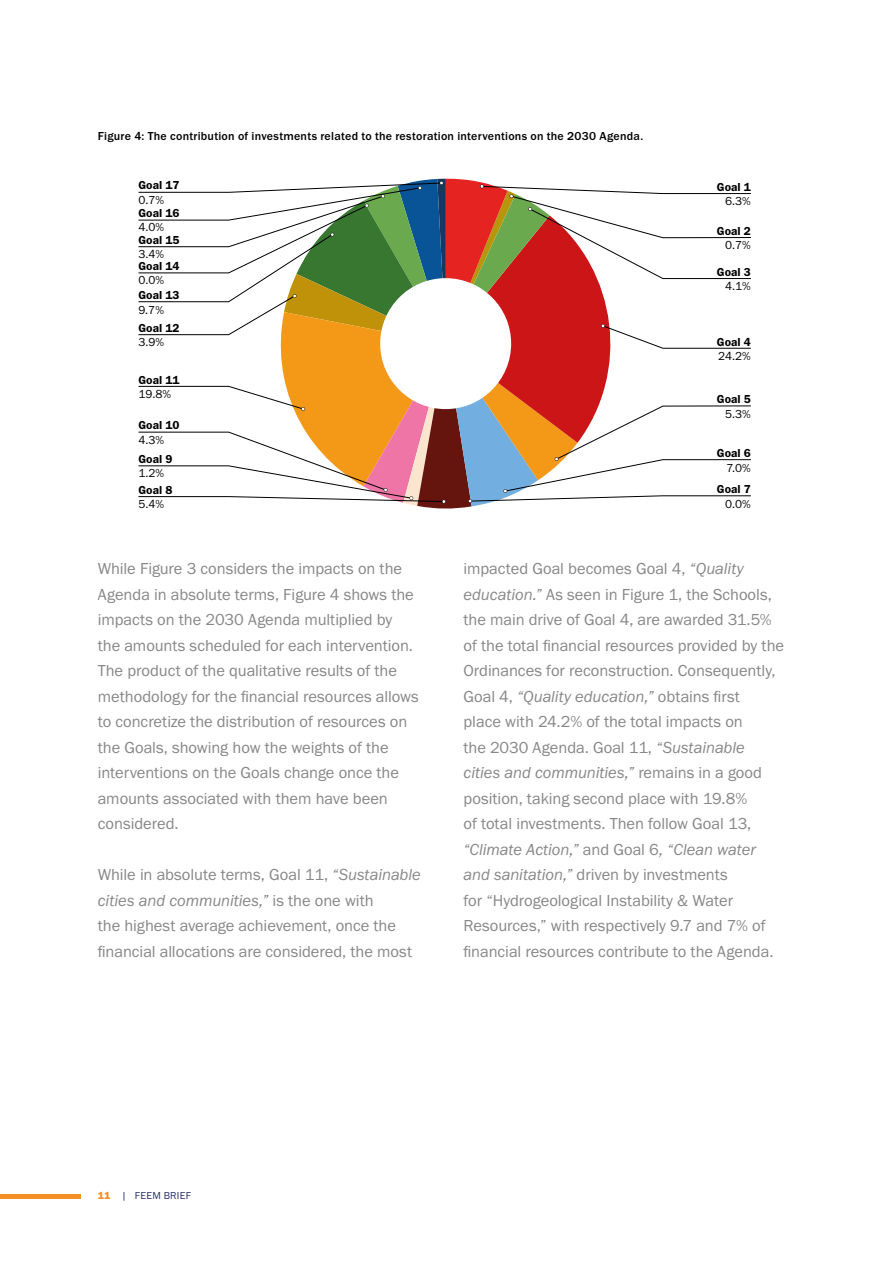
<style>
.page{position:relative;width:893px;height:1263px;background:#fff}
.page>*{position:absolute;margin:0;border:0;box-sizing:border-box;transform-origin:0 0}
.t1{font:16.5px/25.5px "Franklin Gothic URW Boo";letter-spacing:-.005em;color:#878787}
.t2{font:16.5px "Franklin Gothic URW Boo Ita";letter-spacing:-.005em;color:#878787}
.t3{font:12px "Franklin Gothic URW Dem";color:#000}
.t4{font:500 12px "Franklin Gothic URW";letter-spacing:.02em;color:#000}
.t5{font:12px "Franklin Gothic URW Boo";color:#000}
.t6{font:10.5px "Franklin Gothic URW Boo";letter-spacing:.02em;color:#253166}
.s1{font-family:"Franklin Gothic URW Boo Ita"}
.s2{font-family:"Franklin Gothic URW Boo"}
.s3{font-family:"Franklin Gothic URW Hea";color:#f38f25}
</style>
<div class="page">
<svg style="left:138px;top:179px;width:613px;height:330px"></svg>
<div style="left:0;top:1193px;width:80px;height:5px;background:#f38f25"></div>
<p class="t4" style="left:98px;top:129px;width:547px">Figure 4: The contribution of investments related to the restoration interventions on the 2030 Agenda.</p>
<p class="t3" style="left:139px;top:178px;width:42px">Goal 17</p>
<p class="t5" style="left:139px;top:192px;width:27px">0.7%</p>
<p class="t3" style="left:139px;top:206px;width:42px">Goal 16</p>
<p class="t5" style="left:139px;top:220px;width:27px">4.0%</p>
<p class="t3" style="left:139px;top:232px;width:42px">Goal 15</p>
<p class="t5" style="left:139px;top:247px;width:27px">3.4%</p>
<p class="t3" style="left:139px;top:258px;width:42px">Goal 14</p>
<p class="t5" style="left:139px;top:273px;width:27px">0.0%</p>
<p class="t3" style="left:139px;top:288px;width:42px">Goal 13</p>
<p class="t5" style="left:139px;top:302px;width:27px">9.7%</p>
<p class="t3" style="left:139px;top:320px;width:42px">Goal 12</p>
<p class="t5" style="left:139px;top:335px;width:27px">3.9%</p>
<p class="t3" style="left:139px;top:372px;width:42px">Goal 11</p>
<p class="t5" style="left:139px;top:386px;width:34px">19.8%</p>
<p class="t3" style="left:139px;top:418px;width:42px">Goal 10</p>
<p class="t5" style="left:139px;top:432px;width:27px">4.3%</p>
<p class="t3" style="left:139px;top:451px;width:35px">Goal 9</p>
<p class="t5" style="left:139px;top:466px;width:27px">1.2%</p>
<p class="t3" style="left:139px;top:482px;width:35px">Goal 8</p>
<p class="t5" style="left:139px;top:497px;width:27px">5.4%</p>
<p class="t3" style="left:717px;top:180px;width:35px">Goal 1</p>
<p class="t5" style="left:725px;top:194px;width:27px">6.3%</p>
<p class="t3" style="left:717px;top:224px;width:35px">Goal 2</p>
<p class="t5" style="left:725px;top:238px;width:27px">0.7%</p>
<p class="t3" style="left:717px;top:265px;width:35px">Goal 3</p>
<p class="t5" style="left:725px;top:279px;width:27px">4.1%</p>
<p class="t3" style="left:717px;top:334px;width:35px">Goal 4</p>
<p class="t5" style="left:718px;top:349px;width:34px">24.2%</p>
<p class="t3" style="left:717px;top:392px;width:35px">Goal 5</p>
<p class="t5" style="left:725px;top:406px;width:27px">5.3%</p>
<p class="t3" style="left:717px;top:446px;width:35px">Goal 6</p>
<p class="t5" style="left:726px;top:460px;width:26px">7.0%</p>
<p class="t3" style="left:717px;top:482px;width:35px">Goal 7</p>
<p class="t5" style="left:725px;top:496px;width:27px">0.0%</p>
<p class="t1" style="left:98px;top:555px;width:323px">While Figure 3 considers the impacts on the Agenda in absolute terms, Figure 4 shows the impacts on the 2030 Agenda multiplied by the amounts scheduled for each intervention.<br>The product of the qualitative results of the methodology for the financial resources allows to concretize the distribution of resources on the Goals, showing how the weights of the interventions on the Goals change once the amounts associated with them have been considered.</p>
<p class="t1" style="left:98px;top:862px;width:324px">While in absolute terms, Goal 11, <span class="s1">“Sustainable</span></p>
<p class="t2" style="left:98px;top:890px;width:277px">cities and communities,” <span class="s2">is the one with</span></p>
<p class="t1" style="left:98px;top:913px;width:316px">the highest average achievement, once the financial allocations are considered, the most</p>
<p class="t1" style="left:463px;top:555px;width:322px">impacted Goal becomes Goal 4, <span class="s1">“Quality education.”</span> As seen in Figure 1, the Schools, the main drive of Goal 4, are awarded 31.5% of the total financial resources provided by the Ordinances for reconstruction. Consequently,</p>
<p class="t2" style="left:463px;top:686px;width:278px"><span class="s2">Goal 4,</span> “Quality education,” <span class="s2">obtains first</span></p>
<p class="t1" style="left:463px;top:708px;width:283px">place with 24.2% of the total impacts on the 2030 Agenda. Goal 11, <span class="s1">“Sustainable</span></p>
<p class="t2" style="left:463px;top:762px;width:300px">cities and communities,” <span class="s2">remains in a good</span></p>
<p class="t1" style="left:463px;top:785px;width:289px">position, taking second place with 19.8% of total investments. Then follow Goal 13,</p>
<p class="t2" style="left:463px;top:839px;width:294px">“Climate Action,” <span class="s2">and Goal 6</span>, “Clean water</p>
<p class="t1" style="left:463px;top:862px;width:312px"><span class="s1">and sanitation,”</span> driven by investments<br>for “Hydrogeological Instability &amp; Water Resources,” with respectively 9.7 and 7% of financial resources contribute to the Agenda.</p>
<p class="t6" style="left:98px;top:1189px;width:95px"><span class="s3">11</span> | FEEM BRIEF</p>
</div>
